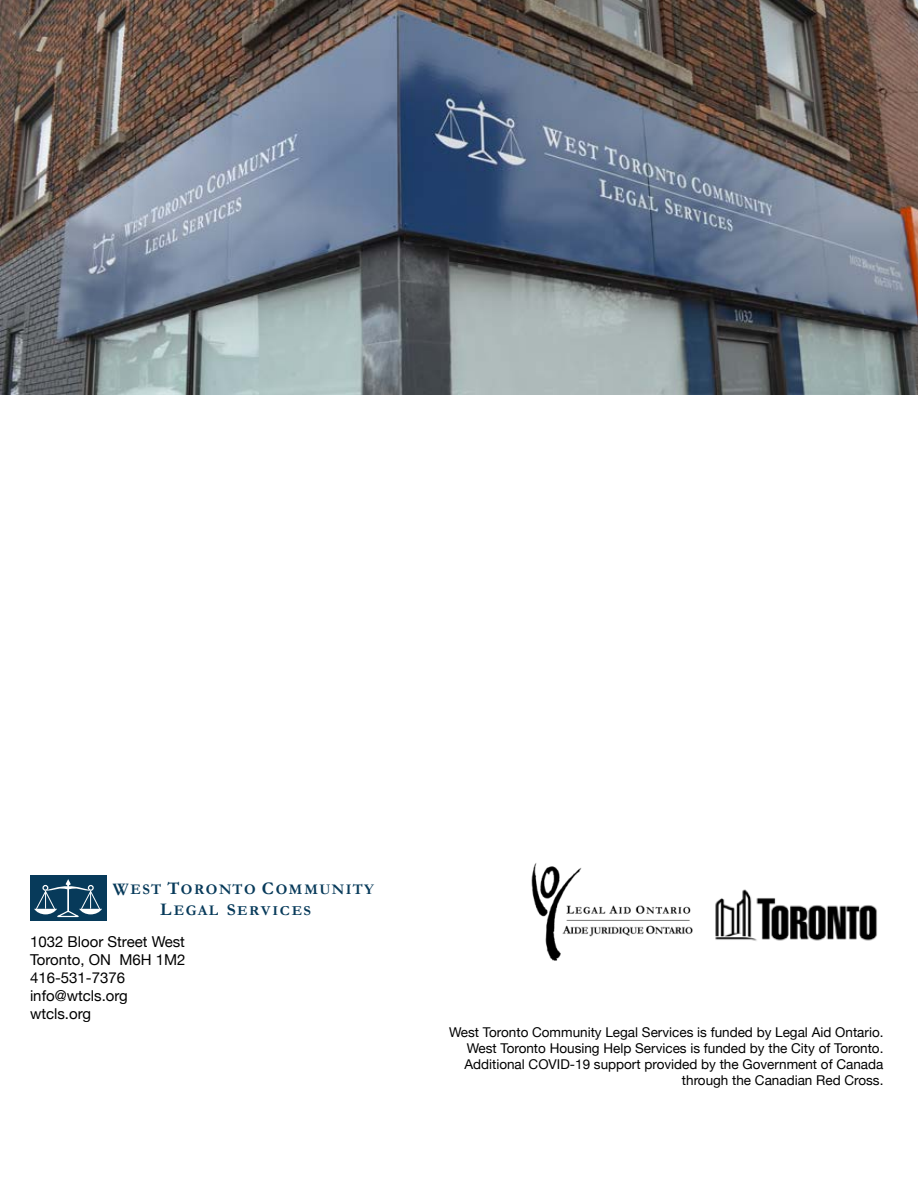
<style>
.page{position:relative;width:918px;height:1188px;background:#fff}
.page>*{position:absolute;margin:0;border:0;box-sizing:border-box;transform-origin:0 0}
.t1{font:15px/18px "Helvetica Neue";color:#000}
.t2{font:700 14.7px "Garamond";letter-spacing:.09em;color:#073a5a}
.t3{font:700 13.8px "Garamond";letter-spacing:.1em;color:#073a5a;scale:1.07 1}
.t4{font:13.5px/16.2px "Helvetica Neue";color:#000;text-align:right}
.s1{font-size:17.7px}
.s2{font-size:14.7px}
.s3{font-size:16.5px}
</style>
<div class="page">
<img style="left:1px;top:1px;width:917px;height:393px">
<div style="left:31px;top:876px;width:76px;height:45px;background:#073a5a"></div>
<svg style="left:34px;top:879px;width:68px;height:39px"></svg>
<img style="left:532px;top:863px;width:161px;height:97px">
<img style="left:715px;top:889px;width:162px;height:52px">
<p class="t2" style="left:113px;top:880px;width:263px"><span class="s1">W</span>EST <span class="s1">T</span>ORONTO <span class="s1">C</span>OMMUNITY</p>
<p class="t3" style="left:160px;top:901px;width:143px"><span class="s1">L</span><span class="s2">EGAL</span> <span class="s3">S</span>ERVICES</p>
<p class="t1" style="left:30px;top:934px;width:157px">1032 Bloor Street West<br>Toronto, ON M6H 1M2<br>416-531-7376 info@wtcls.org wtcls.org</p>
<p class="t4" style="left:449px;top:1024px;width:436px">West Toronto Community Legal Services is funded by Legal Aid Ontario.<br>West Toronto Housing Help Services is funded by the City of Toronto.<br>Additional COVID-19 support provided by the Government of Canada through the Canadian Red Cross.</p>
</div>
